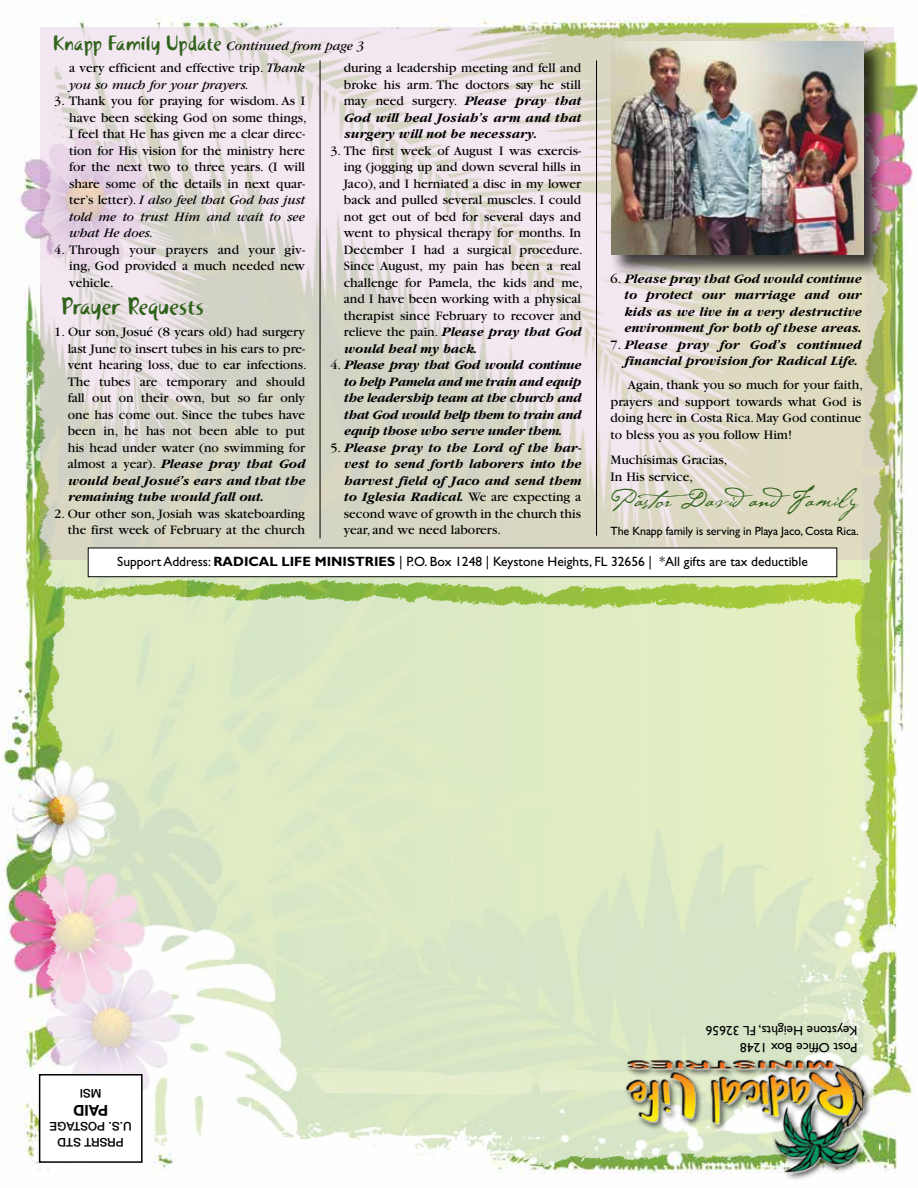
<style>
.page{position:relative;width:918px;height:1188px;background:#fff}
.page>*{position:absolute;margin:0;border:0;box-sizing:border-box;transform-origin:0 0}
.t1{font:27px "Cezanne";color:#31631c}
.t2{font:24px "Khaki One";letter-spacing:-.005em;color:#31631c}
.t3{font:700 15px "Helvetica Neue";color:#000}
.t4{font:13.5px/16.5px "Garamond";color:#000}
.t5{font:italic 700 13.5px/16.5px "Garamond";color:#000;text-align:justify}
.t6{font:13.5px/16.2px "Gill Sans";color:#000}
.t7{font:italic 13.5px "Garamond";color:#000}
.t8{font:12px "Gill Sans";letter-spacing:-.01em;color:#000}
.t9{font:500 12px/16.5px "Helvetica Neue";color:#000;text-align:center}
.s1{font-family:"Khaki One";font-style:normal;font-size:21px;color:#31631c}
.s2{font-style:italic}
.s3{font-weight:700;font-style:italic}
.s4{font-weight:400;font-style:normal}
.s5{font-weight:700}
</style>
<div class="page">
<img style="left:0;top:15px;width:918px;height:1159px">
<img style="left:22px;top:24px;width:869px;height:574px">
<svg style="left:40px;top:27px;width:854px;height:532px"></svg>
<img style="left:33px;top:594px;width:852px;height:575px">
<div style="left:40px;top:1075px;width:102px;height:87px;background:#fff"></div>
<div style="left:39px;top:1074px;width:104px;height:89px;border:2px solid #000"></div>
<img style="left:616px;top:1054px;width:269px;height:124px">
<div style="left:626px;top:1061px;width:240px;height:111px;background:#000;opacity:.75"></div>
<div style="left:88px;top:548px;width:749px;height:29px;background:#fff"></div>
<div style="left:88px;top:548px;width:749px;height:29px;border:1px solid #000"></div>
<hr style="left:596px;top:60px;width:1px;height:476px;background:#000">
<hr style="left:320px;top:60px;width:1px;height:478px;background:#000">
<div style="left:609px;top:39px;width:277px;height:238px;background:#000;opacity:.75"></div>
<img style="left:611px;top:41px;width:253px;height:214px">
<p class="t7" style="left:53px;top:39px;width:313px"><span class="s1">Knapp Family Update</span> Continued from page 3</p>
<p class="t4" style="left:69px;top:60px;width:237px">a very efficient and effective trip. <span class="s2">Thank you so much for your prayers.</span></p>
<p class="t4" style="left:69px;top:93px;width:239px;text-indent:-15px">3. Thank you for praying for wisdom. As I have been seeking God on some things, I feel that He has given me a clear direc&shy;tion for His vision for the ministry here for the next two to three years. (I will share some of the details in next quar&shy;ter’s letter). <span class="s2">I also feel that God has just told me to trust Him and wait to see what He does.</span></p>
<p class="t4" style="left:69px;top:241px;width:237px;text-align:justify;text-indent:-15px">4. Through your prayers and your giv&shy;ing, God provided a much needed new vehicle.</p>
<h2 class="t2" style="left:61px;top:292px;width:144px">Prayer Requests</h2>
<p class="t4" style="left:68px;top:324px;width:240px;text-indent:-14px">1. Our son, Josué (8 years old) had surgery last June to insert tubes in his ears to pre&shy;vent hearing loss, due to ear infections.<br>The tubes are temporary and should fall out on their own, but so far only one has come out. Since the tubes have been in, he has not been able to put his head under water (no swimming for almost a year). <span class="s3">Please pray that God would heal Josué’s ears and that the remaining tube would fall out.</span></p>
<p class="t4" style="left:54px;top:505px;width:252px;text-align:right">2. Our other son, Josiah was skateboarding the first week of February at the church</p>
<p class="t4" style="left:344px;top:60px;width:239px;text-align:justify">during a leadership meeting and fell and broke his arm. The doctors say he still may need surgery. <span class="s3">Please pray that God will heal Josiah’s arm and that surgery will not be necessary.</span></p>
<p class="t4" style="left:344px;top:142px;width:240px;text-indent:-14px">3. The first week of August I was exercis&shy;ing (jogging up and down several hills in Jaco), and I herniated a disc in my lower back and pulled several muscles. I could not get out of bed for several days and went to physical therapy for months. In December I had a surgical procedure.<br>Since August, my pain has been a real challenge for Pamela, the kids and me, and I have been working with a physical therapist since February to recover and relieve the pain. <span class="s3">Please pray that God would heal my back.</span></p>
<p class="t5" style="left:344px;top:357px;width:239px;text-indent:-14px"><span class="s4">4.</span> Please pray that God would continue to help Pamela and me train and equip the leadership team at the church and that God would help them to train and equip those who serve under them.</p>
<p class="t5" style="left:344px;top:439px;width:239px;text-indent:-14px"><span class="s4">5.</span> Please pray to the Lord of the har&shy;vest to send forth laborers into the harvest field of Jaco and send them to Iglesia Radical. <span class="s4">We are expecting a second wave of growth in the church this year, and we need laborers.</span></p>
<p class="t5" style="left:624px;top:270px;width:239px;text-indent:-14px"><span class="s4">6.</span> Please pray that God would continue to protect our marriage and our kids as we live in a very destructive environment for both of these areas.</p>
<p class="t5" style="left:611px;top:336px;width:252px;text-align:right"><span class="s4">7.</span> Please pray for God’s continued financial provision for Radical Life.</p>
<p class="t4" style="left:611px;top:377px;width:254px;text-indent:17px">Again, thank you so much for your faith, prayers and support towards what God is doing here in Costa Rica. May God continue to bless you as you follow Him!</p>
<p class="t4" style="left:611px;top:452px;width:118px">Muchísimas Gracias,<br>In His service,</p>
<h1 class="t1" style="left:611px;top:481px;width:249px">Pastor DavidandFamily</h1>
<p class="t8" style="left:611px;top:524px;width:250px">The Knapp family is serving in Playa Jaco, Costa Rica.</p>
<p class="t6" style="left:117px;top:554px;width:692px">Support Address: <span class="s5">RADICAL LIFE MINISTRIES</span> | P.O. Box 1248 | Keystone Heights, FL 32656 | *All gifts are tax deductible</p>
<p class="t9" style="left:102px;top:1102px;width:23px;rotate:-180deg">MSI</p>
<p class="t3" style="left:108px;top:1120px;width:36px;rotate:-180deg">PAID</p>
<p class="t9" style="left:132px;top:1151px;width:84px;rotate:-180deg">PRSRT STD<br>U.S. POSTAGE</p>
<p class="t6" style="left:857px;top:1055px;width:153px;rotate:-180deg">Post Office Box 1248<br>Keystone Heights, FL 32656</p>
</div>
